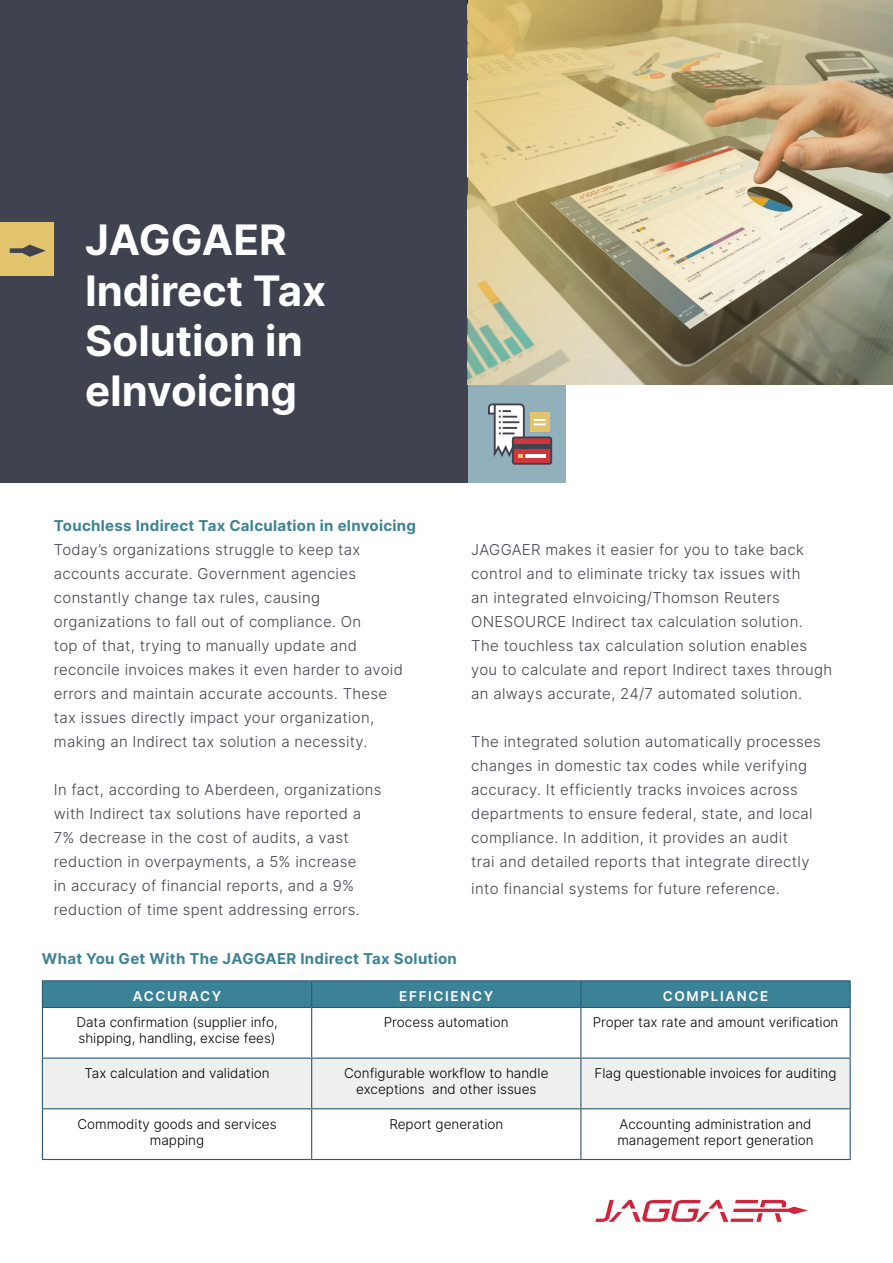
<style>
.page{position:relative;width:893px;height:1263px;background:#fff}
.page>*{position:absolute;margin:0;border:0;box-sizing:border-box;transform-origin:0 0}
.t1{font:700 42px/50.4px "Inter";color:#fff}
.t2{font:300 15px/24px "Inter";letter-spacing:.02em;color:#3e434f}
.t3{font:700 15px "Inter";letter-spacing:.02em;color:#3c8296}
.t4{font:300 13.5px/16.2px "Inter";color:#000}
.t5{font:600 13.5px "Inter";letter-spacing:.12em;color:#fff}
</style>
<div class="page">
<div style="left:0;top:0;width:468px;height:483px;background:#3e434f"></div>
<div style="left:0;top:223px;width:54px;height:53px;background:#e2c46d"></div>
<svg style="left:10px;top:245px;width:36px;height:12px"></svg>
<div style="left:468px;top:385px;width:98px;height:98px;background:#92afbc"></div>
<svg style="left:595px;top:1200px;width:213px;height:22px"></svg>
<svg style="left:488px;top:403px;width:65px;height:62px"></svg>
<img style="left:468px;top:0;width:425px;height:385px">
<svg style="left:43px;top:1008px;width:807px;height:151px"></svg>
<div style="left:43px;top:1059px;width:807px;height:49px;background:#f0efef"></div>
<hr style="left:42px;top:980px;width:270px;height:1px;background:#2d5872">
<hr style="left:312px;top:980px;width:269px;height:1px;background:#2d5872">
<hr style="left:581px;top:980px;width:270px;height:1px;background:#2d5872">
<div style="left:42px;top:981px;width:809px;height:26px;background:#3c8296"></div>
<hr style="left:42px;top:1007px;width:270px;height:1px;background:#2d5872">
<hr style="left:312px;top:1007px;width:269px;height:1px;background:#2d5872">
<hr style="left:581px;top:1007px;width:270px;height:1px;background:#2d5872">
<hr style="left:42px;top:1008px;width:1px;height:49px;background:#2d5872">
<hr style="left:311px;top:1008px;width:1px;height:49px;background:#2d5872">
<hr style="left:580px;top:1008px;width:1px;height:49px;background:#2d5872">
<hr style="left:850px;top:1008px;width:1px;height:49px;background:#2d5872">
<hr style="left:42px;top:1057px;width:270px;height:2px;background:#2d5872">
<hr style="left:42px;top:1059px;width:1px;height:49px;background:#2d5872">
<hr style="left:312px;top:1057px;width:269px;height:2px;background:#2d5872">
<hr style="left:311px;top:1059px;width:1px;height:49px;background:#2d5872">
<hr style="left:581px;top:1057px;width:270px;height:2px;background:#2d5872">
<hr style="left:580px;top:1059px;width:1px;height:49px;background:#2d5872">
<hr style="left:850px;top:1059px;width:1px;height:49px;background:#2d5872">
<hr style="left:42px;top:1108px;width:270px;height:1px;background:#2d5872">
<hr style="left:42px;top:1109px;width:1px;height:50px;background:#2d5872">
<hr style="left:312px;top:1108px;width:269px;height:1px;background:#2d5872">
<hr style="left:311px;top:1109px;width:1px;height:50px;background:#2d5872">
<hr style="left:581px;top:1108px;width:270px;height:1px;background:#2d5872">
<hr style="left:580px;top:1109px;width:1px;height:50px;background:#2d5872">
<hr style="left:850px;top:1109px;width:1px;height:50px;background:#2d5872">
<hr style="left:42px;top:1159px;width:270px;height:1px;background:#2d5872">
<hr style="left:312px;top:1159px;width:269px;height:1px;background:#2d5872">
<hr style="left:581px;top:1159px;width:270px;height:1px;background:#2d5872">
<h1 class="t1" style="left:85px;top:214px;width:243px">JAGGAER<br>Indirect Tax<br>Solution in eInvoicing</h1>
<p class="t3" style="left:54px;top:515px;width:364px">Touchless Indirect Tax Calculation in eInvoicing</p>
<p class="t2" style="left:54px;top:538px;width:350px">Today’s organizations struggle to keep tax accounts accurate. Government agencies constantly change tax rules, causing organizations to fall out of compliance. On<br>top of that, trying to manually update and reconcile invoices makes it even harder to avoid errors and maintain accurate accounts. These tax issues directly impact your organization, making an Indirect tax solution a necessity.</p>
<p class="t2" style="left:54px;top:778px;width:329px">In fact, according to Aberdeen, organizations with Indirect tax solutions have reported a 7% decrease in the cost of audits, a vast reduction in overpayments, a 5% increase<br>in accuracy of financial reports, and a 9% reduction of time spent addressing errors.</p>
<p class="t3" style="left:42px;top:947px;width:417px">What You Get With The JAGGAER Indirect Tax Solution</p>
<p class="t2" style="left:471px;top:538px;width:362px">JAGGAER makes it easier for you to take back control and to eliminate tricky tax issues with<br>an integrated eInvoicing/Thomson Reuters ONESOURCE Indirect tax calculation solution.<br>The touchless tax calculation solution enables you to calculate and report Indirect taxes through an always accurate, 24/7 automated solution.</p>
<p class="t2" style="left:471px;top:730px;width:351px">The integrated solution automatically processes changes in domestic tax codes while verifying accuracy. It efficiently tracks invoices across departments to ensure federal, state, and local compliance. In addition, it provides an audit<br>trai and detailed reports that integrate directly</p>
<p class="t2" style="left:471px;top:877px;width:310px">into financial systems for future reference.</p>
<p class="t5" style="left:133px;top:986px;width:90px">ACCURACY</p>
<p class="t5" style="left:399px;top:986px;width:95px">EFFICIENCY</p>
<p class="t5" style="left:663px;top:986px;width:107px">COMPLIANCE</p>
<p class="t4" style="left:76px;top:1014px;width:203px">Data confirmation (supplier info, shipping, handling, excise fees)</p>
<p class="t4" style="left:384px;top:1014px;width:126px">Process automation</p>
<p class="t4" style="left:593px;top:1014px;width:247px">Proper tax rate and amount verification</p>
<p class="t4" style="left:84px;top:1065px;width:187px">Tax calculation and validation</p>
<p class="t4" style="left:344px;top:1065px;width:206px;text-align:center">Configurable workflow to handle exceptions and other issues</p>
<p class="t4" style="left:595px;top:1065px;width:243px">Flag questionable invoices for auditing</p>
<p class="t4" style="left:77px;top:1115px;width:201px;text-align:center">Commodity goods and services mapping</p>
<p class="t4" style="left:389px;top:1115px;width:115px">Report generation</p>
<p class="t4" style="left:617px;top:1115px;width:198px">Accounting administration and management report generation</p>
</div>
